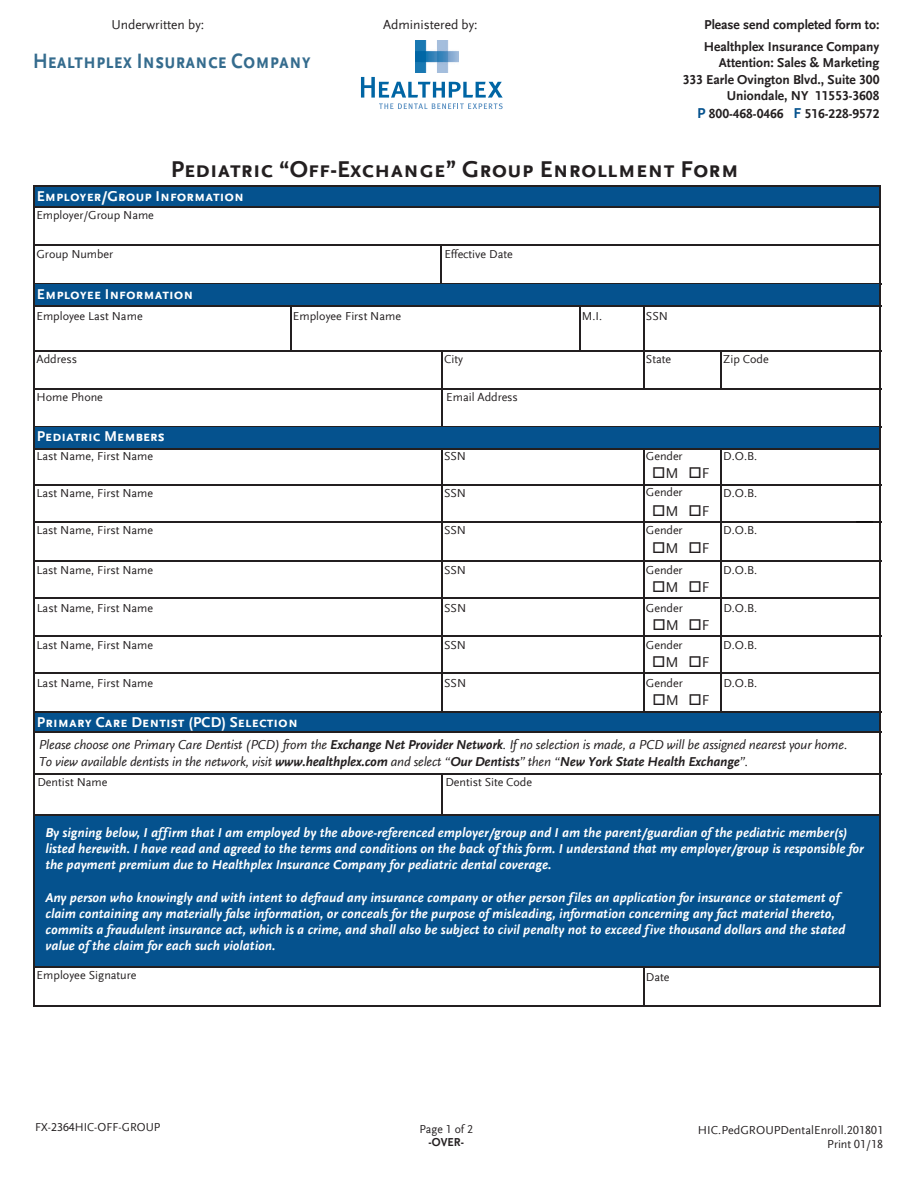
<style>
.page{position:relative;width:918px;height:1188px;background:#fff}
.page>*{position:absolute;margin:0;border:0;box-sizing:border-box;transform-origin:0 0}
.t1{font:700 24px "Scala Sans Sc Offc Pro";color:#231f20}
.t2{font:700 21.9px "Scala Sans Sc Offc Pro";color:#356c8e;scale:.87 1}
.t3{font:700 15px "Scala Sans Sc Offc Pro";color:#fff}
.t4{font:15px "Scala Sans Offc Pro";color:#231f20}
.t5{font:italic 700 13.5px/16.2px "Scala Sans Offc Pro";color:#fff}
.t6{font:italic 13.5px/16.2px "Scala Sans Offc Pro";letter-spacing:-.015em;color:#231f20}
.t7{font:700 13.5px/16.2px "Scala Sans Offc Pro";color:#231f20}
.t8{font:13.5px "Scala Sans Offc Pro";color:#231f20}
.t9{font:12px "Scala Sans Offc Pro";letter-spacing:-.005em;color:#231f20}
.t10{font:12px "Scala Sans Offc Pro";letter-spacing:-.005em;color:#231f20;scale:.96 1}
.t11{font:700 12px "Scala Sans Offc Pro";color:#231f20;scale:.96 1}
.s1{font-size:15px;color:#05528e}
.s2{font-weight:700}
.s3{font-family:"Myriad Pro"}
</style>
<div class="page">
<div style="left:34px;top:713px;width:847px;height:20px;background:#05528e"></div>
<div style="left:33px;top:814px;width:848px;height:152px;background:#05528e"></div>
<div style="left:35px;top:186px;width:845px;height:21px;background:#05528e"></div>
<hr style="left:579px;top:307px;width:1px;height:44px;background:#231f20">
<hr style="left:643px;top:307px;width:1px;height:82px;background:#231f20">
<hr style="left:33px;top:186px;width:2px;height:821px;background:#231f20">
<hr style="left:290px;top:307px;width:1px;height:44px;background:#231f20">
<hr style="left:643px;top:968px;width:1px;height:39px;background:#231f20">
<hr style="left:441px;top:351px;width:2px;height:76px;background:#231f20">
<hr style="left:440px;top:245px;width:2px;height:38px;background:#231f20">
<hr style="left:720px;top:351px;width:2px;height:38px;background:#231f20">
<hr style="left:33px;top:185px;width:848px;height:2px;background:#231f20">
<hr style="left:35px;top:426px;width:846px;height:1px;background:#231f20">
<hr style="left:35px;top:206px;width:846px;height:1px;background:#231f20">
<hr style="left:35px;top:350px;width:846px;height:1px;background:#231f20">
<hr style="left:35px;top:245px;width:846px;height:1px;background:#231f20">
<hr style="left:35px;top:388px;width:846px;height:1px;background:#231f20">
<hr style="left:35px;top:711px;width:846px;height:2px;background:#231f20">
<hr style="left:34px;top:966px;width:847px;height:2px;background:#231f20">
<hr style="left:35px;top:814px;width:845px;height:2px;background:#231f20">
<hr style="left:33px;top:1005px;width:848px;height:2px;background:#231f20">
<div style="left:35px;top:427px;width:845px;height:21px;background:#05528e"></div>
<hr style="left:35px;top:448px;width:846px;height:1px;background:#231f20">
<hr style="left:35px;top:560px;width:846px;height:2px;background:#231f20">
<hr style="left:643px;top:449px;width:1px;height:188px;background:#231f20">
<hr style="left:441px;top:449px;width:2px;height:264px;background:#231f20">
<hr style="left:720px;top:449px;width:2px;height:187px;background:#231f20">
<hr style="left:35px;top:484px;width:846px;height:2px;background:#231f20">
<hr style="left:35px;top:521px;width:846px;height:1px;background:#231f20">
<hr style="left:35px;top:598px;width:845px;height:1px;background:#231f20">
<svg style="left:856px;top:522px;width:17px;height:1px"></svg>
<hr style="left:35px;top:283px;width:846px;height:1px;background:#231f20">
<div style="left:35px;top:284px;width:845px;height:21px;background:#05528e"></div>
<hr style="left:35px;top:305px;width:846px;height:2px;background:#231f20">
<hr style="left:35px;top:635px;width:846px;height:2px;background:#231f20">
<hr style="left:643px;top:524px;width:1px;height:188px;background:#231f20">
<hr style="left:720px;top:524px;width:2px;height:187px;background:#231f20">
<hr style="left:35px;top:673px;width:845px;height:1px;background:#231f20">
<hr style="left:35px;top:732px;width:846px;height:1px;background:#231f20">
<hr style="left:35px;top:774px;width:846px;height:1px;background:#231f20">
<hr style="left:441px;top:775px;width:2px;height:40px;background:#231f20">
<hr style="left:879px;top:185px;width:2px;height:822px;background:#231f20">
<svg style="left:361px;top:77px;width:142px;height:32px"></svg>
<img style="left:415px;top:40px;width:43px;height:33px">
<p class="t8" style="left:111px;top:17px;width:94px">Underwritten by:</p>
<p class="t8" style="left:383px;top:17px;width:96px">Administered by:</p>
<h2 class="t2" style="left:33px;top:49px;width:321px">Healthplex Insurance Company</h2>
<p class="t7" style="left:704px;top:14px;width:177px;line-height:22.2px">Please send completed form to:<br>Healthplex Insurance Company</p>
<p class="t7" style="left:683px;top:55px;width:198px;text-align:right">Attention: Sales &amp; Marketing<br>333 Earle Ovington Blvd., Suite 300<br>Uniondale, NY 11553-3608</p>
<p class="t7" style="left:697px;top:105px;width:184px"><span class="s1">P</span> 800-468-0466 <span class="s1">F</span> 516-228-9572</p>
<h1 class="t1" style="left:171px;top:156px;width:570px">Pediatric “Off-Exchange” Group Enrollment Form</h1>
<p class="t3" style="left:37px;top:187px;width:209px">Employer/Group Information</p>
<p class="t9" style="left:36px;top:208px;width:119px">Employer/Group Name</p>
<p class="t9" style="left:36px;top:247px;width:78px">Group Number</p>
<p class="t9" style="left:444px;top:247px;width:70px">Effective Date</p>
<p class="t3" style="left:37px;top:285px;width:158px">Employee Information</p>
<p class="t9" style="left:37px;top:309px;width:108px">Employee Last Name</p>
<p class="t9" style="left:293px;top:309px;width:110px">Employee First Name</p>
<p class="t9" style="left:646px;top:309px;width:24px">SSN</p>
<p class="t9" style="left:582px;top:309px;width:22px">M.I.</p>
<p class="t9" style="left:37px;top:352px;width:42px">Address</p>
<p class="t9" style="left:444px;top:352px;width:20px">City</p>
<p class="t9" style="left:723px;top:352px;width:47px">Zip Code</p>
<p class="t9" style="left:646px;top:352px;width:27px">State</p>
<p class="t9" style="left:37px;top:390px;width:68px">Home Phone</p>
<p class="t9" style="left:446px;top:390px;width:73px">Email Address</p>
<p class="t3" style="left:37px;top:428px;width:129px">Pediatric Members</p>
<p class="t9" style="left:444px;top:449px;width:23px">SSN</p>
<p class="t9" style="left:646px;top:449px;width:38px">Gender</p>
<p class="t9" style="left:444px;top:486px;width:23px">SSN</p>
<p class="t9" style="left:444px;top:523px;width:23px">SSN</p>
<p class="t9" style="left:37px;top:449px;width:118px">Last Name, First Name</p>
<p class="t9" style="left:723px;top:449px;width:35px">D.O.B.</p>
<p class="t9" style="left:37px;top:486px;width:118px">Last Name, First Name</p>
<p class="t9" style="left:723px;top:486px;width:35px">D.O.B.</p>
<p class="t9" style="left:37px;top:523px;width:118px">Last Name, First Name</p>
<p class="t9" style="left:723px;top:523px;width:35px">D.O.B.</p>
<p class="t4" style="left:652px;top:465px;width:59px">□M □F</p>
<p class="t9" style="left:646px;top:485px;width:38px">Gender</p>
<p class="t4" style="left:652px;top:502px;width:59px">□M □F</p>
<p class="t9" style="left:646px;top:523px;width:38px">Gender</p>
<p class="t4" style="left:652px;top:540px;width:59px">□M □F</p>
<p class="t9" style="left:646px;top:563px;width:38px">Gender</p>
<p class="t4" style="left:652px;top:579px;width:59px">□M □F</p>
<p class="t9" style="left:37px;top:564px;width:118px">Last Name, First Name</p>
<p class="t9" style="left:444px;top:564px;width:23px">SSN</p>
<p class="t9" style="left:723px;top:564px;width:35px">D.O.B.</p>
<p class="t9" style="left:37px;top:601px;width:118px">Last Name, First Name</p>
<p class="t9" style="left:444px;top:601px;width:23px">SSN</p>
<p class="t9" style="left:646px;top:601px;width:38px">Gender</p>
<p class="t9" style="left:723px;top:601px;width:35px">D.O.B.</p>
<p class="t4" style="left:652px;top:616px;width:59px">□M □F</p>
<p class="t9" style="left:37px;top:639px;width:118px">Last Name, First Name</p>
<p class="t9" style="left:444px;top:639px;width:23px">SSN</p>
<p class="t9" style="left:646px;top:638px;width:38px">Gender</p>
<p class="t9" style="left:723px;top:639px;width:35px">D.O.B.</p>
<p class="t4" style="left:652px;top:654px;width:59px">□M □F</p>
<p class="t9" style="left:37px;top:676px;width:118px">Last Name, First Name</p>
<p class="t9" style="left:444px;top:676px;width:23px">SSN</p>
<p class="t9" style="left:646px;top:676px;width:38px">Gender</p>
<p class="t9" style="left:723px;top:676px;width:35px">D.O.B.</p>
<p class="t4" style="left:652px;top:691px;width:59px">□M □F</p>
<p class="t3" style="left:37px;top:714px;width:263px">Primary Care Dentist (PCD) Selection</p>
<p class="t6" style="left:39px;top:737px;width:810px">Please choose one Primary Care Dentist (PCD) from the <span class="s2">Exchange Net Provider Network</span>. If no selection is made, a PCD will be assigned nearest your home.<br>To view available dentists in the network, visit <span class="s2">www.healthplex.com</span> and select “<span class="s2">Our Dentists</span>” then “<span class="s2">New York State Health Exchange</span>”.</p>
<p class="t9" style="left:37px;top:776px;width:72px">Dentist Name</p>
<p class="t9" style="left:445px;top:776px;width:88px">Dentist Site Code</p>
<p class="t5" style="left:45px;top:825px;width:820px">By signing below, I affirm that I am employed by the above-referenced employer/group and I am the parent/guardian of the pediatric member(s) listed herewith. I have read and agreed to the terms and conditions on the back of this form. I understand that my employer/group is responsible for the payment premium due to Healthplex Insurance Company for pediatric dental coverage.</p>
<p class="t5" style="left:45px;top:889px;width:801px">Any person who knowingly and with intent to defraud any insurance company or other person files an application for insurance or statement of claim containing any materially false information, or conceals for the purpose of misleading, information concerning any fact material thereto, commits a fraudulent insurance act, which is a crime, and shall also be subject to civil penalty not to exceed five thousand dollars and the stated value of the claim for each such violation.</p>
<p class="t9" style="left:37px;top:968px;width:101px">Employee Signature</p>
<p class="t9" style="left:646px;top:970px;width:25px">Date</p>
<p class="t10" style="left:35px;top:1120px;width:132px">FX-<span class="s3">2364</span>HIC-OFF-GROUP</p>
<p class="t10" style="left:419px;top:1122px;width:57px">Page 1 of 2</p>
<p class="t11" style="left:429px;top:1136px;width:38px">-OVER-</p>
<p class="t9" style="left:698px;top:1123px;width:187px">HIC.PedGROUPDentalEnroll.201801</p>
<p class="t9" style="left:827px;top:1137px;width:57px">Print 01/18</p>
</div>
